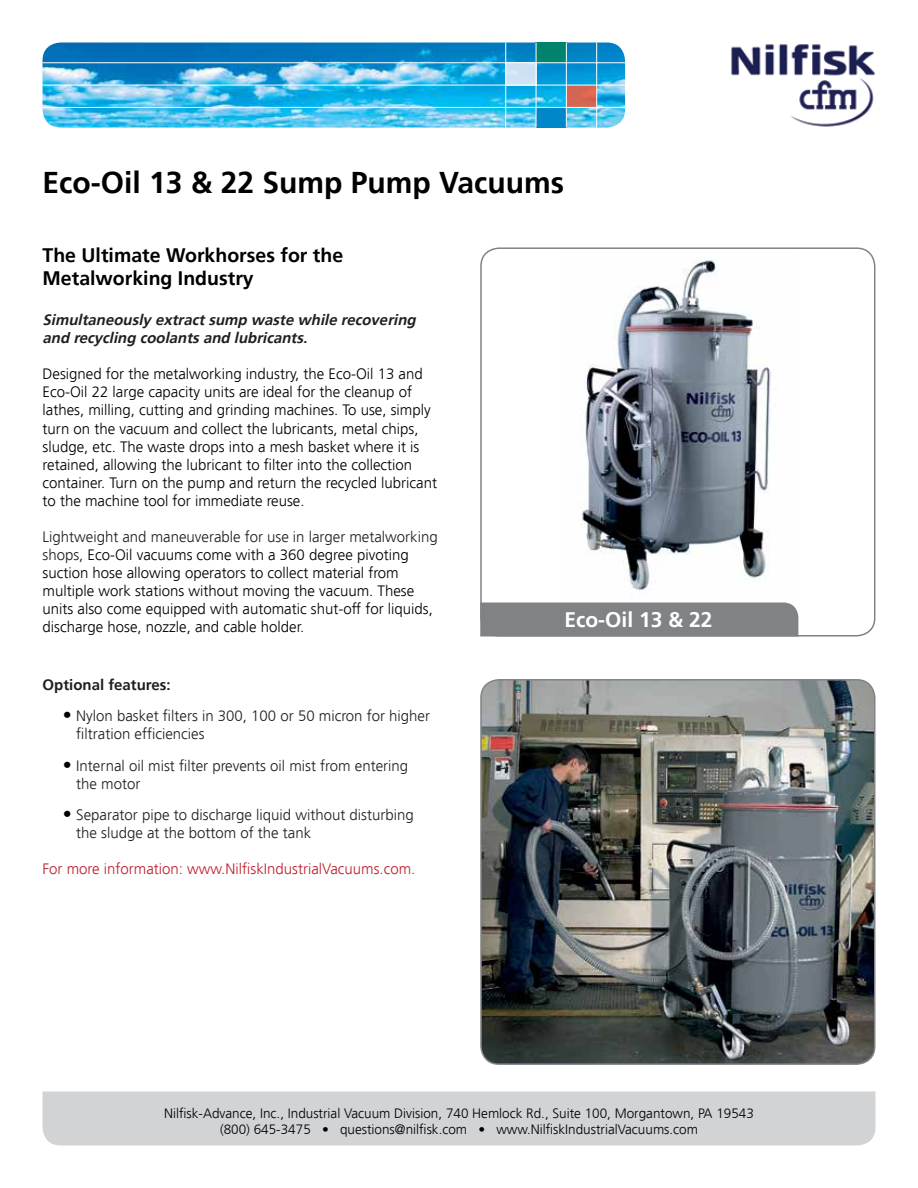
<style>
.page{position:relative;width:918px;height:1188px;background:#fff}
.page>*{position:absolute;margin:0;border:0;box-sizing:border-box;transform-origin:0 0}
.t1{font:700 30px "Frutiger LT Std";color:#000}
.t2{font:700 21px "Frutiger LT Std";color:#fff}
.t3{font:700 19.5px/23.4px "Frutiger LT Std";color:#000}
.t4{font:300 15px/18.1px "Frutiger LT Std";color:#000}
.t5{font:300 15px/18px "Frutiger LT Std";color:#221e1f}
.t6{font:italic 700 15px/18px "Frutiger LT Std";color:#221e1f}
.t7{font:300 15px "Frutiger LT Std";color:#be1e2d}
.t8{font:700 15px "Frutiger LT Std";color:#221e1f}
.t9{font:300 13.5px/15.6px "Frutiger LT Std";color:#000;text-align:center}
.s1{color:#221e1f}
.s2{font-size:18px;color:#000}
</style>
<div class="page">
<img style="left:731px;top:44px;width:144px;height:83px">
<img style="left:43px;top:43px;width:582px;height:85px">
<div style="left:43px;top:1091px;width:832px;height:54px;background:#d1d3d4"></div>
<img style="left:579px;top:260px;width:192px;height:331px">
<div style="left:480px;top:247px;width:395px;height:390px;border:2px solid #808285;border-radius:18px"></div>
<div style="left:480px;top:603px;width:318px;height:34px;background:#808285"></div>
<img style="left:481px;top:680px;width:394px;height:384px">
<div style="left:480px;top:679px;width:395px;height:386px;border:2px solid #808285;border-radius:18px"></div>
<h1 class="t1" style="left:43px;top:165px;width:523px">Eco-Oil 13 &amp; 22 Sump Pump Vacuums</h1>
<h3 class="t3" style="left:43px;top:244px;width:302px">The Ultimate Workhorses for the<br>Metalworking Industry</h3>
<p class="t6" style="left:43px;top:311px;width:378px">Simultaneously extractsump waste while recovering and recycling coolantsand lubricants.</p>
<p class="t4" style="left:43px;top:365px;width:396px">Designed for the metalworking industry, the Eco-Oil 13 and Eco-Oil 22 large capacity units are ideal for the cleanup of lathes, milling, cutting and grinding machines. To use, simply turn on the vacuum and collect the lubricants, metal chips, sludge, etc. The waste drops into a mesh basket where it is retained, allowing the lubricant to filter into the collection container. Turn on the pump and return the recycled lubricant to the machine tool for immediate reuse.</p>
<p class="t4" style="left:43px;top:528px;width:397px"><span class="s1">Lightweight and maneuverable for use in larger metalworking shops,</span> Eco-Oil vacuums come with a 360 degree pivoting suction hose allowing operators to collect material from multiple work stations without moving the vacuum. These units also come equipped with automatic shut-off for liquids, discharge hose, nozzle, and cable holder.</p>
<p class="t8" style="left:43px;top:676px;width:130px">Optional features:</p>
<p class="t5" style="left:76px;top:707px;width:355px;text-indent:-14px"><span class="s2">•</span> Nylon basket filters in 300, 100 or 50 micron for higher filtration efficiencies</p>
<p class="t5" style="left:76px;top:757px;width:334px;text-indent:-14px"><span class="s2">•</span> Internal oil mist filter prevents oil mist from entering the motor</p>
<p class="t5" style="left:76px;top:806px;width:339px;text-indent:-14px"><span class="s2">•</span> Separator pipe to discharge liquid without disturbing the sludge at the bottom of the tank</p>
<p class="t7" style="left:43px;top:860px;width:374px">For more information: www.NilfiskIndustrialVacuums.com.</p>
<h2 class="t2" style="left:564px;top:608px;width:150px">Eco-Oil 13 &amp; 22</h2>
<p class="t9" style="left:164px;top:1106px;width:591px">Nilfisk-Advance, Inc., Industrial Vacuum Division, 740 Hemlock Rd., Suite 100, Morgantown, PA 19543 (800) 645-3475 • questions@nilfisk.com • www.NilfiskIndustrialVacuums.com</p>
</div>
